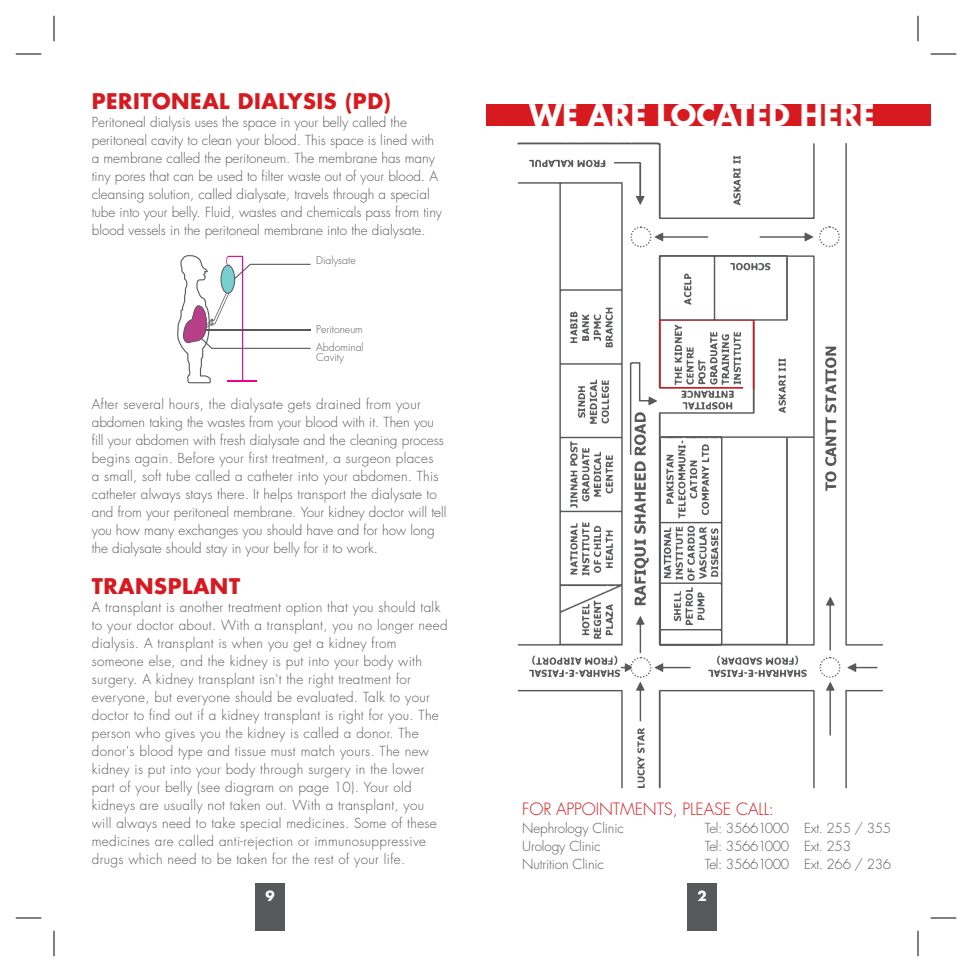
<style>
.page{position:relative;width:972px;height:972px;background:#fff}
.page>*{position:absolute;margin:0;border:0;box-sizing:border-box;transform-origin:0 0}
.t1{font:700 29.1px "Futura Std";color:#fff}
.t2{font:700 21px "Futura Std";letter-spacing:.025em;color:#d71920}
.t3{font:300 16.5px "Futura Std";letter-spacing:-.01em;color:#d71920}
.t4{font:300 13.5px/18px "Futura Std";color:#58595b}
.t5{font:300 13.5px/18px "Futura Std";letter-spacing:.02em;color:#58595b}
.t6{font:300 13.5px "Futura Std";letter-spacing:-.025em;color:#58595b}
.t7{font:300 13.5px "Futura Std";letter-spacing:-.01em;color:#58595b}
.t8{font:700 13.5px "Futura Std";color:#fff}
.t9{font:300 10.5px/18.3px "Futura Std";color:#58595b}
</style>
<div class="page">
<div style="left:255px;top:883px;width:30px;height:48px;background:#58595b"></div>
<svg style="left:177px;top:255px;width:134px;height:129px"></svg>
<div style="left:221px;top:265px;width:14px;height:28px;background:#78cdd1;border-radius:50%"></div>
<div style="left:221px;top:265px;width:14px;height:29px;border:1px solid #58595b;border-radius:50%"></div>
<svg style="left:918px;top:16px;width:1px;height:25px"></svg>
<svg style="left:931px;top:54px;width:25px;height:1px"></svg>
<svg style="left:16px;top:54px;width:25px;height:1px"></svg>
<svg style="left:54px;top:16px;width:1px;height:25px"></svg>
<svg style="left:918px;top:931px;width:1px;height:25px"></svg>
<svg style="left:931px;top:918px;width:25px;height:1px"></svg>
<svg style="left:16px;top:918px;width:25px;height:1px"></svg>
<svg style="left:54px;top:931px;width:1px;height:25px"></svg>
<img style="left:517px;top:142px;width:366px;height:647px">
<div style="left:486px;top:105px;width:445px;height:21px;background:#d71920"></div>
<div style="left:687px;top:883px;width:30px;height:48px;background:#58595b"></div>
<img style="left:659px;top:320px;width:96px;height:69px">
<h2 class="t2" style="left:92px;top:87px;width:301px">PERITONEAL DIALYSIS (PD)</h2>
<p class="t4" style="left:92px;top:114px;width:352px">Peritoneal dialysis uses the space in your belly called the peritoneal cavity to clean your blood. This space is lined with a membrane called the peritoneum. The membrane has many tiny pores that can be used to filter waste out of your blood. A cleansing solution, called dialysate, travels through a special tube into your belly. Fluid, wastes and chemicals pass from tiny blood vessels in the peritoneal membrane into the dialysate.</p>
<p class="t9" style="left:316px;top:252px;width:41px">Dialysate</p>
<p class="t9" style="left:316px;top:320px;width:49px">Peritoneum<br>Abdominal</p>
<p class="t9" style="left:316px;top:348px;width:29px">Cavity</p>
<p class="t4" style="left:92px;top:396px;width:356px">After several hours, the dialysate gets drained from your abdomen taking the wastes from your blood with it. Then you fill your abdomen with fresh dialysate and the cleaning process begins again. Before your first treatment, a surgeon places<br>a small, soft tube called a catheter into your abdomen. This catheter always stays there. It helps transport the dialysate to and from your peritoneal membrane. Your kidney doctor will tell you how many exchanges you should have and for how long the dialysate should stay in your belly for it to work.</p>
<h2 class="t2" style="left:92px;top:572px;width:150px">TRANSPLANT</h2>
<p class="t5" style="left:92px;top:598px;width:357px">A transplant is another treatment option that you should talk to your doctor about. With a transplant, you no longer need dialysis. A transplant is when you get a kidney from someone else, and the kidney is put into your body with surgery. A kidney transplant isn't the right treatment for everyone, but everyone should be evaluated. Talk to your doctor to find out if a kidney transplant is right for you. The person who gives you the kidney is called a donor. The donor's blood type and tissue must match yours. The new kidney is put into your body through surgery in the lower part of your belly (see diagram on page 10). Your old kidneys are usually not taken out. With a transplant, you<br>will always need to take special medicines. Some of these medicines are called anti-rejection or immunosuppressive drugs which need to be taken for the rest of your life.</p>
<p class="t8" style="left:266px;top:887px;width:11px">9</p>
<h1 class="t1" style="left:530px;top:96px;width:347px">WE ARE LOCATED HERE</h1>
<p class="t3" style="left:522px;top:799px;width:253px">FOR APPOINTMENTS, PLEASE CALL:</p>
<p class="t7" style="left:522px;top:820px;width:103px">Nephrology Clinic</p>
<p class="t6" style="left:705px;top:820px;width:188px">Tel: 35661000 Ext. 255 / 355</p>
<p class="t7" style="left:522px;top:838px;width:80px">Urology Clinic</p>
<p class="t6" style="left:705px;top:838px;width:148px">Tel: 35661000 Ext. 253</p>
<p class="t7" style="left:522px;top:856px;width:83px">Nutrition Clinic</p>
<p class="t6" style="left:705px;top:856px;width:188px">Tel: 35661000 Ext. 266 / 236</p>
<p class="t8" style="left:698px;top:887px;width:11px">2</p>
</div>
